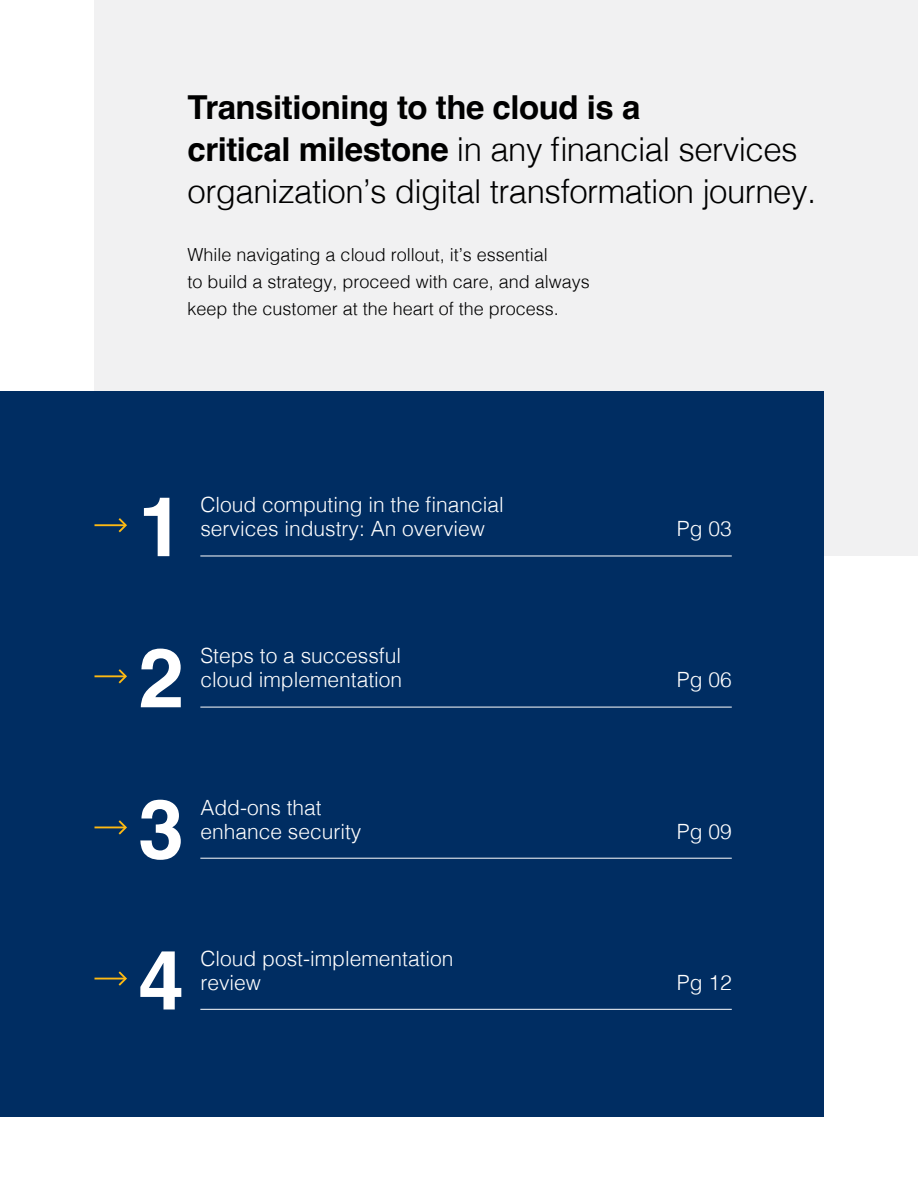
<style>
.page{position:relative;width:918px;height:1188px;background:#fff}
.page>*{position:absolute;margin:0;border:0;box-sizing:border-box;transform-origin:0 0}
.t1{font:700 82.5px "Helvetica";color:#fff}
.t2{font:300 33px/42px "Helvetica";letter-spacing:-.015em;color:#000}
.t3{font:300 21px/24px "Helvetica";color:#fff}
.t4{font:300 18px/27px "Helvetica";color:#000}
.s1{font-weight:700}
</style>
<div class="page">
<div style="left:94px;top:0;width:824px;height:556px;background:#f1f1f2"></div>
<div style="left:0;top:391px;width:824px;height:725px;background:#002d62"></div>
<hr style="left:200px;top:556px;width:532px;height:1px;background:#fff">
<svg style="left:117px;top:518px;width:10px;height:15px"></svg>
<hr style="left:94px;top:524px;width:31px;height:2px;background:#fdb913">
<hr style="left:200px;top:707px;width:532px;height:1px;background:#fff">
<svg style="left:117px;top:669px;width:10px;height:15px"></svg>
<hr style="left:94px;top:675px;width:31px;height:2px;background:#fdb913">
<hr style="left:200px;top:858px;width:532px;height:1px;background:#fff">
<svg style="left:117px;top:820px;width:10px;height:15px"></svg>
<hr style="left:94px;top:827px;width:31px;height:1px;background:#fdb913">
<hr style="left:200px;top:1009px;width:532px;height:1px;background:#fff">
<svg style="left:117px;top:971px;width:10px;height:15px"></svg>
<hr style="left:94px;top:978px;width:31px;height:2px;background:#fdb913">
<h2 class="t2" style="left:188px;top:84px;width:630px"><span class="s1">Transitioning to the cloud is a<br>critical milestone</span> in any financial services organization’s digital transformation journey.</h2>
<p class="t4" style="left:188px;top:240px;width:404px">While navigating a cloud rollout, it’s essential<br>to build a strategy, proceed with care, and always keep the customer at the heart of the process.</p>
<h1 class="t1" style="left:138px;top:477px;width:47px">1</h1>
<p class="t3" style="left:200px;top:491px;width:305px">Cloud computing in the financial services industry: An overview</p>
<h1 class="t1" style="left:138px;top:628px;width:47px">2</h1>
<p class="t3" style="left:200px;top:643px;width:203px">Steps to a successful cloud implementation</p>
<h1 class="t1" style="left:138px;top:779px;width:47px">3</h1>
<p class="t3" style="left:200px;top:794px;width:163px">Add-ons that enhance security</p>
<h1 class="t1" style="left:138px;top:930px;width:47px">4</h1>
<p class="t3" style="left:200px;top:945px;width:255px">Cloud post-implementation review</p>
<p class="t3" style="left:677px;top:515px;width:56px">Pg 03</p>
<p class="t3" style="left:677px;top:666px;width:56px">Pg 06</p>
<p class="t3" style="left:677px;top:818px;width:56px">Pg 09</p>
<p class="t3" style="left:677px;top:969px;width:56px">Pg 12</p>
</div>
